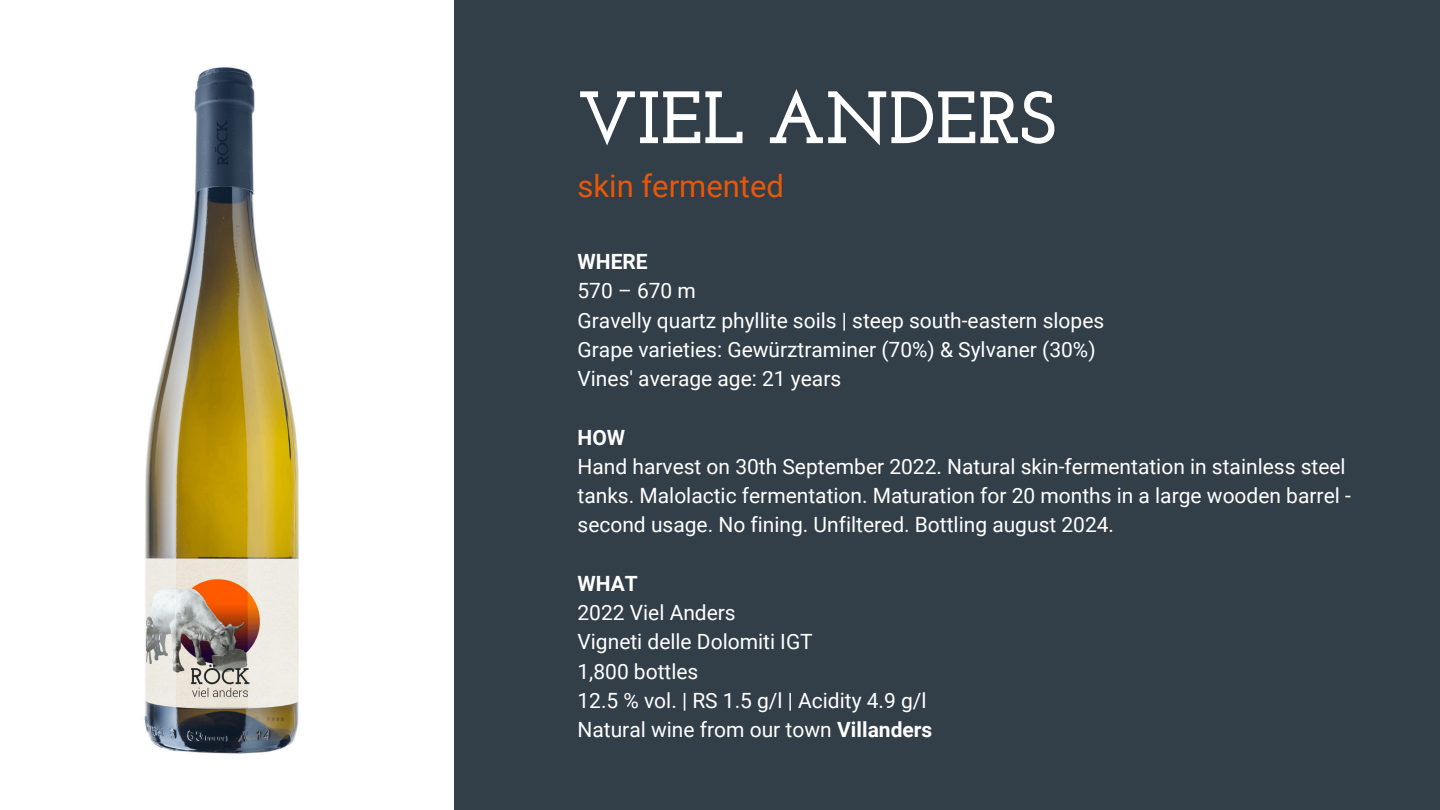
<style>
.page{position:relative;width:1440px;height:810px;background:#fff}
.page>*{position:absolute;margin:0;border:0;box-sizing:border-box;transform-origin:0 0}
.t1{font:700 74px "Josefin Slab";color:#fff}
.t2{font:31px "Roboto";color:#e6580a}
.t3{font:21px/29.2px "Roboto";color:#fff}
.t4{font:700 21px "Roboto";color:#fff}
.s1{font-weight:700}
</style>
<div class="page">
<div style="left:454px;top:0;width:986px;height:810px;background:#323e48"></div>
<img style="left:144px;top:67px;width:155px;height:687px">
<p class="t1" style="left:578px;top:88px;width:480px">VIEL ANDERS</p>
<p class="t2" style="left:578px;top:169px;width:208px">skin fermented</p>
<p class="t4" style="left:578px;top:250px;width:72px">WHERE</p>
<p class="t3" style="left:578px;top:277px;width:120px">570 – 670 m</p>
<h1 class="t3" style="left:578px;top:306px;width:528px">Gravelly quartz phyllite soils | steep south-eastern slopes</h1>
<h2 class="t3" style="left:578px;top:335px;width:520px">Grape varieties: Gewürztraminer (70%) &amp; Sylvaner (30%)</h2>
<p class="t3" style="left:578px;top:364px;width:265px">Vines' average age: 21 years</p>
<p class="t4" style="left:578px;top:425px;width:49px">HOW</p>
<p class="t3" style="left:578px;top:452px;width:775px">Hand harvest on 30th September 2022. Natural skin-fermentation in stainless steel tanks. Malolactic fermentation. Maturation for 20 months in a large wooden barrel - second usage. No fining. Unfiltered. Bottling august 2024.</p>
<p class="t4" style="left:578px;top:571px;width:62px">WHAT</p>
<p class="t3" style="left:578px;top:598px;width:160px">2022 Viel Anders</p>
<p class="t3" style="left:578px;top:628px;width:237px">Vigneti delle Dolomiti IGT</p>
<p class="t3" style="left:578px;top:657px;width:122px">1,800 bottles</p>
<p class="t3" style="left:578px;top:686px;width:351px">12.5 % vol. | RS 1.5 g/l | Acidity 4.9 g/l</p>
<p class="t3" style="left:578px;top:715px;width:356px">Natural wine from our town <span class="s1">Villanders</span></p>
</div>
